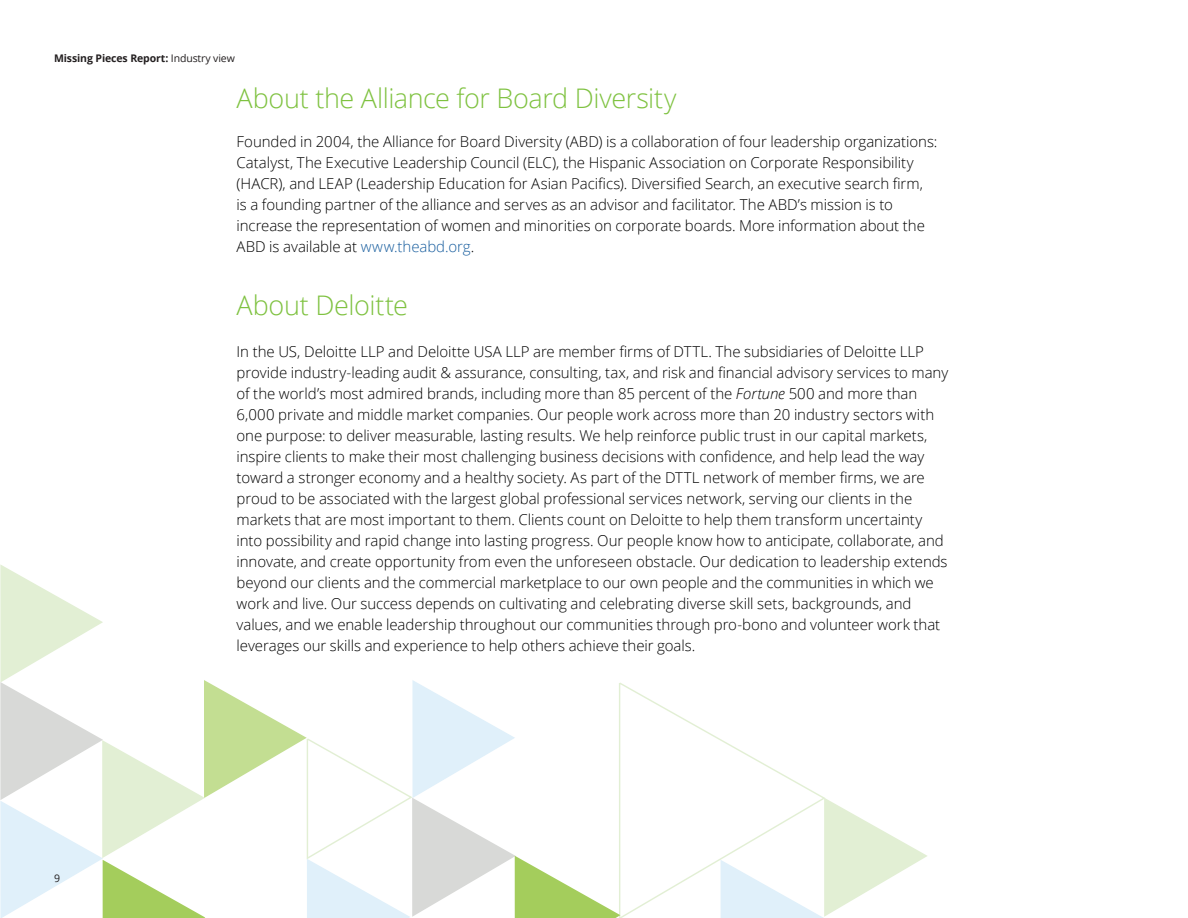
<style>
.page{position:relative;width:1188px;height:918px;background:#fff}
.page>*{position:absolute;margin:0;border:0;box-sizing:border-box;transform-origin:0 0}
.Contents_sub_title{font:300 27px "Open Sans";letter-spacing:-.015em;color:#7fc241}
.Introduction__14_18p{font:300 27px "Open Sans";letter-spacing:-.01em;color:#7fc241}
.Contents_sub_title-2{font:300 15px/21px "Open Sans";letter-spacing:-.005em;color:#000}
.t1{font:700 10.5px "Open Sans";letter-spacing:-.01em;color:#231f20}
.Folio_Left_pg__7_9_5{font:10.5px "Open Sans";color:#231f20}
.s1{font-weight:400}
.s2{color:#175d9e}
.s3{font-style:italic}
</style>
<div class="page">
<svg style="left:620px;top:682px;width:205px;height:236px"></svg>
<svg style="left:0;top:564px;width:620px;height:354px"></svg>
<svg style="left:721px;top:798px;width:206px;height:120px"></svg>
<p class="t1" style="left:54px;top:51px;width:182px">Missing Pieces Report: <span class="s1">Industry view</span></p>
<p class="Folio_Left_pg__7_9_5" style="left:54px;top:871px;width:8px">9</p>
<p class="Contents_sub_title" style="left:237px;top:80px;width:441px">About the Alliance for Board Diversity</p>
<p class="Contents_sub_title-2" style="left:237px;top:131px;width:702px">Founded in 2004, the Alliance for Board Diversity (ABD) is a collaboration of four leadership organizations:<br>Catalyst, The Executive Leadership Council (ELC), the Hispanic Association on Corporate Responsibility (HACR), and LEAP (Leadership Education for Asian Pacifics). Diversified Search, an executive search firm,<br>is a founding partner of the alliance and serves as an advisor and facilitator. The ABD’s mission is to increase the representation of women and minorities on corporate boards. More information about the ABD is available at <span class="s2">www.theabd.org</span>.</p>
<p class="Introduction__14_18p" style="left:237px;top:287px;width:173px">About Deloitte</p>
<p class="Contents_sub_title-2" style="left:237px;top:340px;width:713px">In the US, Deloitte LLP and Deloitte USA LLP are member firms of DTTL. The subsidiaries of Deloitte LLP provide industry-leading audit &amp; assurance, consulting, tax, and risk and financial advisory services to many of the world’s most admired brands, including more than 85 percent of the <span class="s3">Fortune</span> 500 and more than 6,000 private and middle market companies. Our people work across more than 20 industry sectors with one purpose: to deliver measurable, lasting results. We help reinforce public trust in our capital markets, inspire clients to make their most challenging business decisions with confidence, and help lead the way toward a stronger economy and a healthy society. As part of the DTTL network of member firms, we are proud to be associated with the largest global professional services network, serving our clients in the markets that are most important to them. Clients count on Deloitte to help them transform uncertainty into possibility and rapid change into lasting progress. Our people know how to anticipate, collaborate, and innovate, and create opportunity from even the unforeseen obstacle. Our dedication to leadership extends beyond our clients and the commercial marketplace to our own people and the communities in which we work and live. Our success depends on cultivating and celebrating diverse skill sets, backgrounds, and values, and we enable leadership throughout our communities through pro-bono and volunteer work that leverages our skills and experience to help others achieve their goals.</p>
</div>
